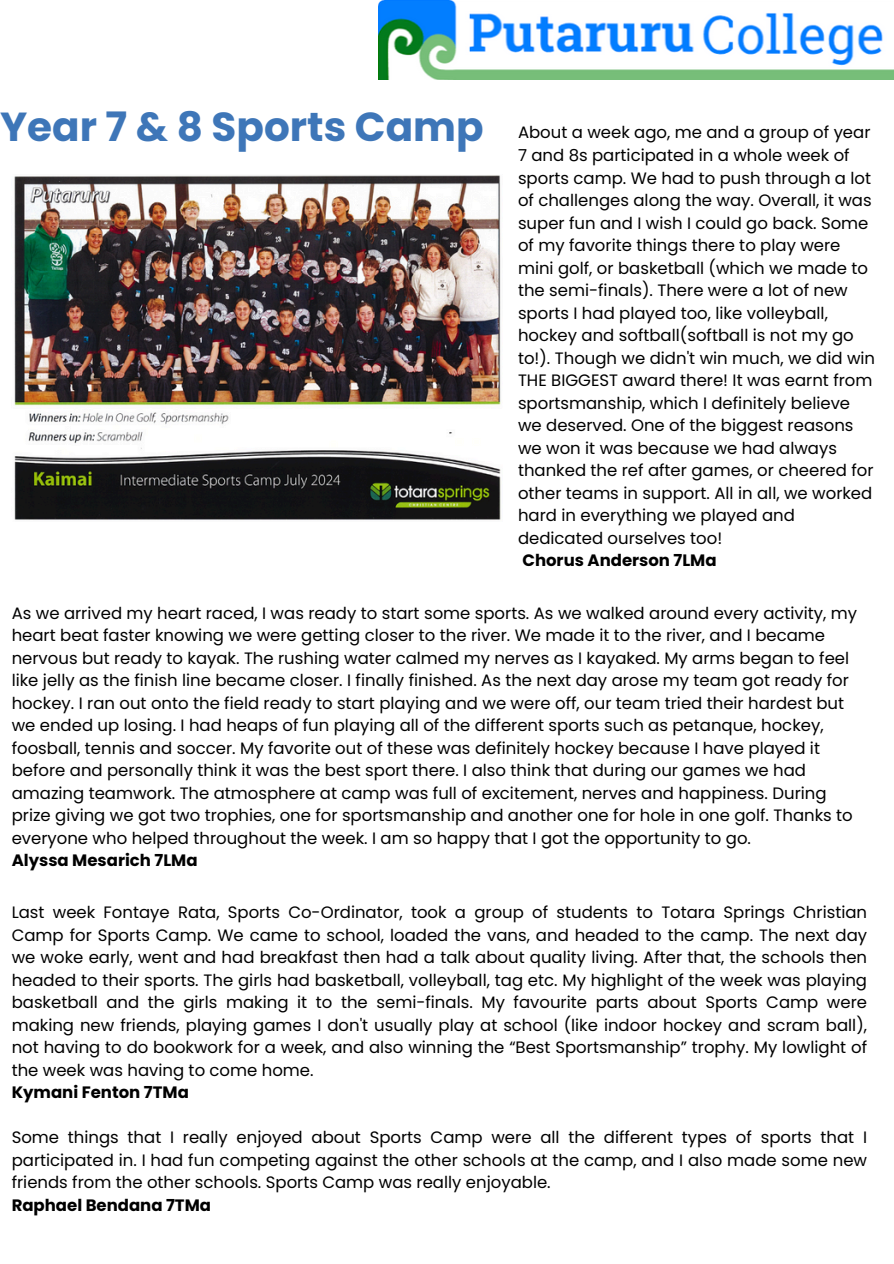
<style>
.page{position:relative;width:894px;height:1264px;background:#fff}
.page>*{position:absolute;margin:0;border:0;box-sizing:border-box;transform-origin:0 0}
.t1{font:700 40.5px "Poppins";color:#3e76b8}
.t2{font:16.5px/22.5px "Poppins";color:#000;text-align:justify}
.t3{font:700 16.5px "Poppins";color:#000}
</style>
<div class="page">
<img style="left:14px;top:175px;width:487px;height:345px">
<img style="left:379px;top:0;width:514px;height:80px">
<p class="t1" style="left:0;top:98px;width:485px">Year 7 &amp; 8 Sports Camp</p>
<p class="t2" style="left:518px;top:121px;width:358px;text-align:left">About a week ago, me and a group of year 7 and 8s participated in a whole week of sports camp. We had to push through a lot of challenges along the way. Overall, it was super fun and I wish I could go back. Some of my favorite things there to play were mini golf, or basketball (which we made to the semi-finals). There were a lot of new sports I had played too, like volleyball, hockey and softball(softball is not my go to!). Though we didn't win much, we did win THE BIGGEST award there! It was earnt from sportsmanship, which I definitely believe we deserved. One of the biggest reasons we won it was because we had always thanked the ref after games, or cheered for other teams in support. All in all, we worked hard in everything we played and dedicated ourselves too!</p>
<p class="t3" style="left:522px;top:549px;width:196px">Chorus Anderson 7LMa</p>
<p class="t2" style="left:12px;top:601px;width:846px;text-align:left">As we arrived my heart raced, I was ready to start some sports. As we walked around every activity, my heart beat faster knowing we were getting closer to the river. We made it to the river, and I became nervous but ready to kayak. The rushing water calmed my nerves as I kayaked. My arms began to feel like jelly as the finish line became closer. I finally finished. As the next day arose my team got ready for hockey. I ran out onto the field ready to start playing and we were off, our team tried their hardest but we ended up losing. I had heaps of fun playing all of the different sports such as petanque, hockey, foosball, tennis and soccer. My favorite out of these was definitely hockey because I have played it before and personally think it was the best sport there. I also think that during our games we had amazing teamwork. The atmosphere at camp was full of excitement, nerves and happiness. During prize giving we got two trophies, one for sportsmanship and another one for hole in one golf. Thanks to everyone who helped throughout the week. I am so happy that I got the opportunity to go.</p>
<p class="t3" style="left:12px;top:848px;width:187px">Alyssa Mesarich 7LMa</p>
<p class="t2" style="left:12px;top:901px;width:856px">Last week Fontaye Rata, Sports Co-Ordinator, took a group of students to Totara Springs Christian Camp for Sports Camp. We came to school, loaded the vans, and headed to the camp. The next day we woke early, went and had breakfast then had a talk about quality living. After that, the schools then headed to their sports. The girls had basketball, volleyball, tag etc. My highlight of the week was playing basketball and the girls making it to the semi-finals. My favourite parts about Sports Camp were making new friends, playing games I don't usually play at school (like indoor hockey and scram ball), not having to do bookwork for a week, and also winning the “Best Sportsmanship” trophy. My lowlight of the week was having to come home.</p>
<p class="t3" style="left:12px;top:1080px;width:179px">Kymani Fenton 7TMa</p>
<p class="t2" style="left:12px;top:1126px;width:856px">Some things that I really enjoyed about Sports Camp were all the different types of sports that I participated in. I had fun competing against the other schools at the camp, and I also made some new friends from the other schools. Sports Camp was really enjoyable.</p>
<p class="t3" style="left:12px;top:1193px;width:201px">Raphael Bendana 7TMa</p>
</div>
